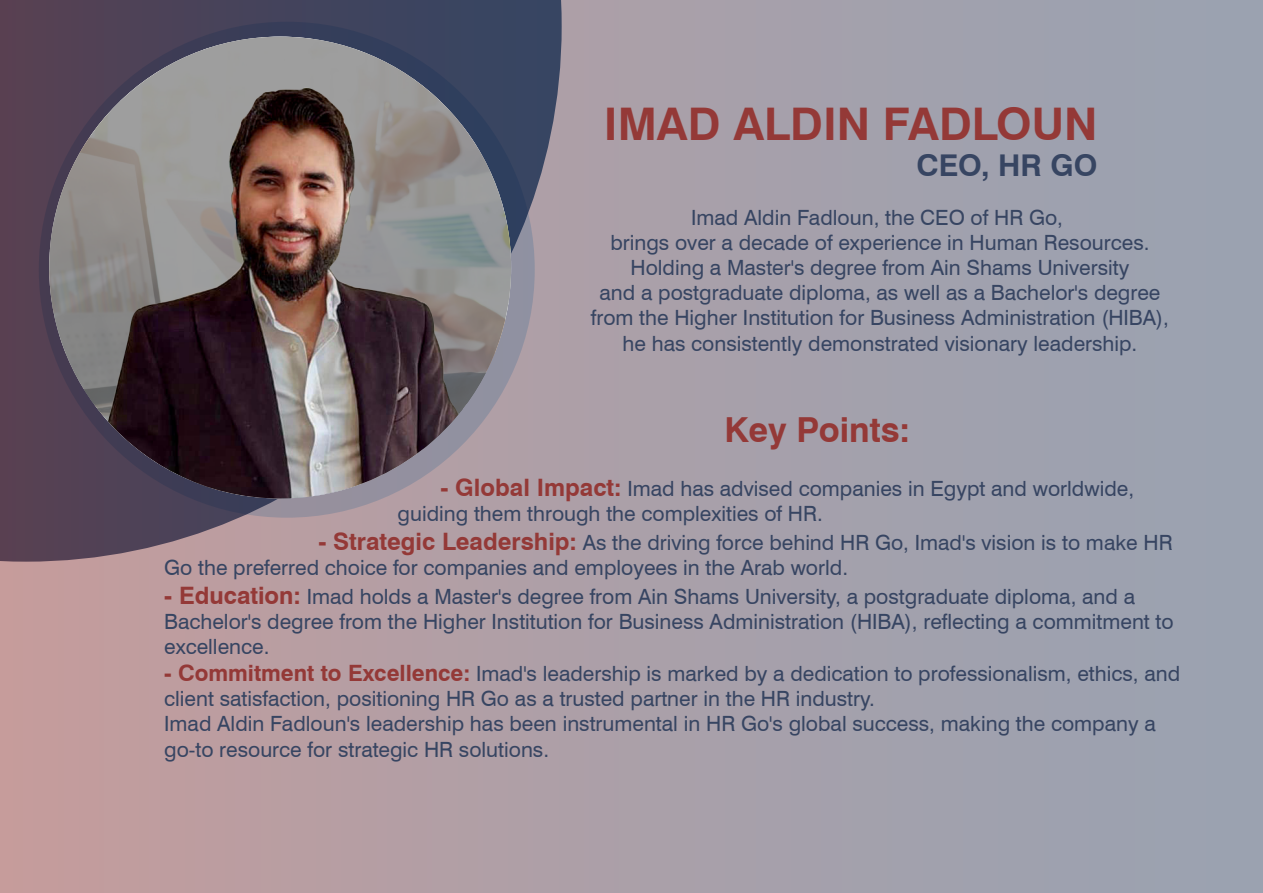
<style>
.page{position:relative;width:1263px;height:893px;background:#fff}
.page>*{position:absolute;margin:0;border:0;box-sizing:border-box;transform-origin:0 0}
.t1{font:700 45px "Swiss 721 BT";color:#943937}
.t2{font:700 34.5px "Swiss 721 BT";color:#943937}
.t3{font:700 30px "Swiss 721 BT";color:#374562}
.t4{font:21px/25.2px "Swiss 721 BT";color:#374562}
.s1{font-weight:700;font-size:24px;color:#943937}
.s2{font-weight:700;font-size:22.5px;color:#943937}
</style>
<div class="page">
<div style="left:0;top:0;width:1263px;height:893px;background:linear-gradient(to right,#c39c9d,#96a2b2)"></div>
<svg style="left:0;top:0;width:562px;height:562px;background:#726474"></svg>
<svg style="left:39px;top:22px;width:496px;height:496px;background:#66667b"></svg>
<svg style="left:49px;top:37px;width:462px;height:461px;background:#6d6671"></svg>
<img style="left:97px;top:37px;width:394px;height:461px">
<h1 class="t1" style="left:604px;top:96px;width:495px">IMAD ALDIN FADLOUN</h1>
<h3 class="t3" style="left:916px;top:147px;width:182px">CEO, HR GO</h3>
<p class="t4" style="left:591px;top:204px;width:580px;text-align:center">Imad Aldin Fadloun, the CEO of HR Go,<br>brings over a decade of experience in Human Resources.<br>Holding a Master's degree from Ain Shams University<br>and a postgraduate diploma, as well as a Bachelor's degree from the Higher Institution for Business Administration (HIBA), he has consistently demonstrated visionary leadership.</p>
<h2 class="t2" style="left:725px;top:408px;width:187px">Key Points:</h2>
<p class="t4" style="left:398px;top:475px;width:738px;text-indent:43px"><span class="s1">- Global Impact:</span> Imad has advised companies in Egypt and worldwide, guiding them through the complexities of HR.</p>
<p class="t4" style="left:164px;top:529px;width:1010px;text-indent:154px"><span class="s1">- Strategic Leadership:</span> As the driving force behind HR Go, Imad's vision is to make HR<br>Go the preferred choice for companies and employees in the Arab world.</p>
<p class="t4" style="left:164px;top:583px;width:1011px"><span class="s1">- Education:</span> Imad holds a Master's degree from Ain Shams University, a postgraduate diploma, and a<br>Bachelor's degree from the Higher Institution for Business Administration (HIBA), reflecting a commitment to excellence.</p>
<p class="t4" style="left:164px;top:661px;width:1017px"><span class="s2">- Commitment to Excellence:</span> Imad's leadership is marked by a dedication to professionalism, ethics, and client satisfaction, positioning HR Go as a trusted partner in the HR industry.<br>Imad Aldin Fadloun's leadership has been instrumental in HR Go's global success, making the company a go-to resource for strategic HR solutions.</p>
</div>
